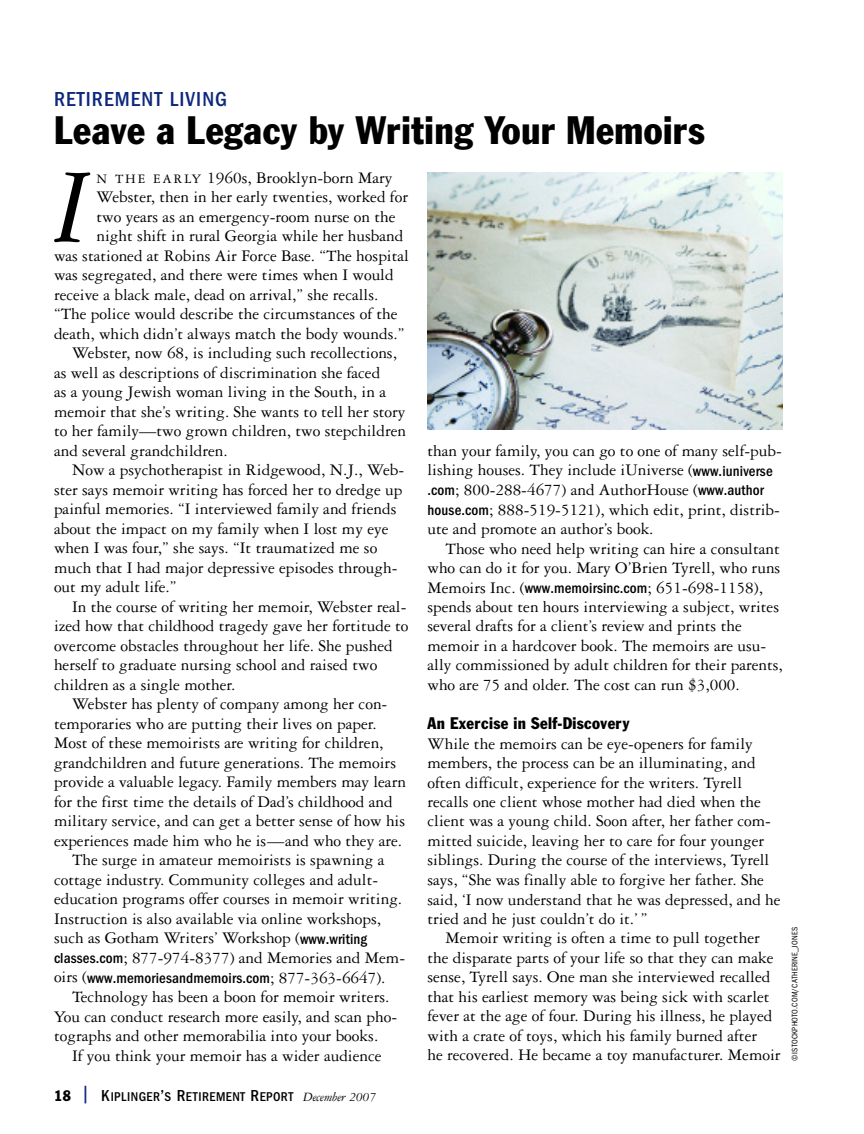
<style>
.page{position:relative;width:864px;height:1134px;background:#fff}
.page>*{position:absolute;margin:0;border:0;box-sizing:border-box;transform-origin:0 0}
.t1{font:italic 112.5px "Garamond Three";color:#000}
.t2{font:condensed 39px "Franklin Gothic";letter-spacing:.01em;color:#000}
.t3{font:500 condensed 21px "Franklin Gothic";letter-spacing:.05em;color:#0d287d}
.t4{font:17.25px/19.5px "Garamond Three";color:#000}
.t5{font:condensed 16.5px "Franklin Gothic";letter-spacing:.02em;color:#000}
.t6{font:500 condensed 15px "Franklin Gothic";letter-spacing:.01em;color:#000}
.t7{font:500 condensed 13.2px "Franklin Gothic";letter-spacing:.03em;color:#000}
.t8{font:condensed 8.25px "Franklin Gothic";letter-spacing:.025em;color:#000}
.s1{font-size:13.8px}
.s2{font-family:"Franklin Gothic";font-weight:500;font-stretch:condensed;font-size:15px}
.s3{font-family:"Garamond Three";font-weight:400;font-stretch:normal;font-size:17.25px}
.s4{font-weight:400;font-size:15px}
.s5{font-size:17.7px;color:#0d287d}
.s6{font-size:16.5px}
.s7{font-family:"Garamond Three";font-weight:400;font-style:italic;font-stretch:normal;font-size:13.5px}
</style>
<div class="page">
<img style="left:428px;top:172px;width:355px;height:257px">
<p class="t3" style="left:54px;top:86px;width:175px">RETIREMENT LIVING</p>
<h2 class="t2" style="left:54px;top:116px;width:652px">Leave a Legacy by Writing Your Memoirs</h2>
<h1 class="t1" style="left:54px;top:168px;width:39px">I</h1>
<p class="t4" style="left:97px;top:170px;width:298px"><span class="s1">N THE EARLY</span> 1960s, Brooklyn-born Mary</p>
<p class="t4" style="left:97px;top:189px;width:313px">Webster, then in her early twenties, worked for</p>
<p class="t4" style="left:97px;top:209px;width:301px">two years as an emergency-room nurse on the</p>
<p class="t4" style="left:97px;top:228px;width:308px">night shift in rural Georgia while her husband</p>
<p class="t4" style="left:54px;top:248px;width:357px">was stationed at Robins Air Force Base. “The hospital</p>
<p class="t4" style="left:54px;top:267px;width:341px">was segregated, and there were times when I would</p>
<p class="t4" style="left:54px;top:287px;width:326px">receive a black male, dead on arrival,” she recalls.</p>
<p class="t4" style="left:54px;top:306px;width:345px">“The police would describe the circumstances of the</p>
<p class="t4" style="left:54px;top:326px;width:352px">death, which didn’t always match the body wounds.”</p>
<p class="t4" style="left:72px;top:345px;width:327px">Webster, now 68, is including such recollections,</p>
<p class="t4" style="left:54px;top:365px;width:328px">as well as descriptions of discrimination she faced</p>
<p class="t4" style="left:54px;top:384px;width:334px">as a young Jewish woman living in the South, in a</p>
<p class="t4" style="left:54px;top:404px;width:353px">memoir that she’s writing. She wants to tell her story</p>
<p class="t4" style="left:54px;top:423px;width:354px">to her family—two grown children, two stepchildren</p>
<p class="t4" style="left:54px;top:443px;width:175px">and several grandchildren.</p>
<p class="t4" style="left:72px;top:462px;width:334px">Now a psychotherapist in Ridgewood, N.J., Web-</p>
<p class="t4" style="left:54px;top:482px;width:350px">ster says memoir writing has forced her to dredge up</p>
<p class="t4" style="left:54px;top:501px;width:344px">painful memories. “I interviewed family and friends</p>
<p class="t4" style="left:54px;top:521px;width:336px">about the impact on my family when I lost my eye</p>
<p class="t4" style="left:54px;top:540px;width:325px">when I was four,” she says. “It traumatized me so</p>
<p class="t4" style="left:54px;top:560px;width:345px">much that I had major depressive episodes through-</p>
<p class="t4" style="left:54px;top:579px;width:124px">out my adult life.”</p>
<p class="t4" style="left:72px;top:599px;width:336px">In the course of writing her memoir, Webster real-</p>
<p class="t4" style="left:54px;top:618px;width:356px">ized how that childhood tragedy gave her fortitude to</p>
<p class="t4" style="left:54px;top:638px;width:340px">overcome obstacles throughout her life. She pushed</p>
<p class="t4" style="left:54px;top:657px;width:325px">herself to graduate nursing school and raised two</p>
<p class="t4" style="left:54px;top:677px;width:183px">children as a single mother.</p>
<p class="t4" style="left:72px;top:696px;width:317px">Webster has plenty of company among her con-</p>
<p class="t4" style="left:54px;top:716px;width:324px">temporaries who are putting their lives on paper.</p>
<p class="t4" style="left:54px;top:735px;width:331px">Most of these memoirists are writing for children,</p>
<p class="t4" style="left:54px;top:755px;width:344px">grandchildren and future generations. The memoirs</p>
<p class="t4" style="left:54px;top:774px;width:354px">provide a valuable legacy. Family members may learn</p>
<p class="t4" style="left:54px;top:794px;width:340px">for the first time the details of Dad’s childhood and</p>
<p class="t4" style="left:54px;top:813px;width:353px">military service, and can get a better sense of how his</p>
<p class="t4" style="left:54px;top:833px;width:350px">experiences made him who he is—and who they are.</p>
<p class="t4" style="left:72px;top:852px;width:314px">The surge in amateur memoirists is spawning a</p>
<p class="t4" style="left:54px;top:872px;width:326px">cottage industry. Community colleges and adult-</p>
<p class="t4" style="left:54px;top:891px;width:350px">education programs offer courses in memoir writing.</p>
<p class="t4" style="left:54px;top:911px;width:329px">Instruction is also available via online workshops,</p>
<p class="t4" style="left:54px;top:930px;width:315px">such as Gotham Writers’ Workshop (<span class="s2">www.writing</span></p>
<p class="t4" style="left:54px;top:950px;width:353px"><span class="s2">classes.com</span>; 877-974-8377) and Memories and Mem-</p>
<p class="t6" style="left:54px;top:969px;width:333px"><span class="s3">oirs (</span>www.memoriesandmemoirs.com<span class="s3">; 877-363-6647).</span></p>
<p class="t4" style="left:54px;top:989px;width:345px;text-indent:18px">Technology has been a boon for memoir writers.<br>You can conduct research more easily, and scan pho&shy;tographs and other memorabilia into your books.</p>
<p class="t4" style="left:72px;top:1047px;width:311px">If you think your memoir has a wider audience</p>
<p class="t7" style="left:54px;top:1088px;width:324px"><span class="s4">18</span> <span class="s5">|</span> <span class="s6">K</span>IPLINGER<span class="s6">’</span>S <span class="s6">R</span>ETIREMENT <span class="s6">R</span>EPORT <span class="s7">December 2007</span></p>
<p class="t4" style="left:428px;top:443px;width:356px">than your family, you can go to one of many self-pub&shy;lishing houses. They include iUniverse (<span class="s2">www.iuniverse .com</span>; 800-288-4677) and AuthorHouse (<span class="s2">www.author house.com</span>; 888-519-5121), which edit, print, distrib&shy;ute and promote an author’s book.</p>
<p class="t4" style="left:428px;top:540px;width:357px;text-indent:18px">Those who need help writing can hire a consultant who can do it for you. Mary O’Brien Tyrell, who runs Memoirs Inc. (<span class="s2">www.memoirsinc.com</span>; 651-698-1158), spends about ten hours interviewing a subject, writes several drafts for a client’s review and prints the memoir in a hardcover book. The memoirs are usu&shy;ally commissioned by adult children for their parents, who are 75 and older. The cost can run $3,000.</p>
<p class="t5" style="left:428px;top:717px;width:203px">An Exercise in Self-Discovery</p>
<p class="t4" style="left:428px;top:735px;width:355px">While the memoirs can be eye-openers for family members, the process can be an illuminating, and often difficult, experience for the writers. Tyrell recalls one client whose mother had died when the client was a young child. Soon after, her father com&shy;mitted suicide, leaving her to care for four younger siblings. During the course of the interviews, Tyrell says, “She was finally able to forgive her father. She said, ‘I now understand that he was depressed, and he tried and he just couldn’t do it.’ ”</p>
<p class="t4" style="left:428px;top:930px;width:355px;text-indent:18px">Memoir writing is often a time to pull together the disparate parts of your life so that they can make sense, Tyrell says. One man she interviewed recalled that his earliest memory was being sick with scarlet fever at the age of four. During his illness, he played with a crate of toys, which his family burned after<br>he recovered. He became a toy manufacturer. Memoir</p>
<p class="t8" style="left:790px;top:1060px;width:135px;rotate:-90deg">©ISTOCKPHOTO.COM/CATHERINE_JONES</p>
</div>
